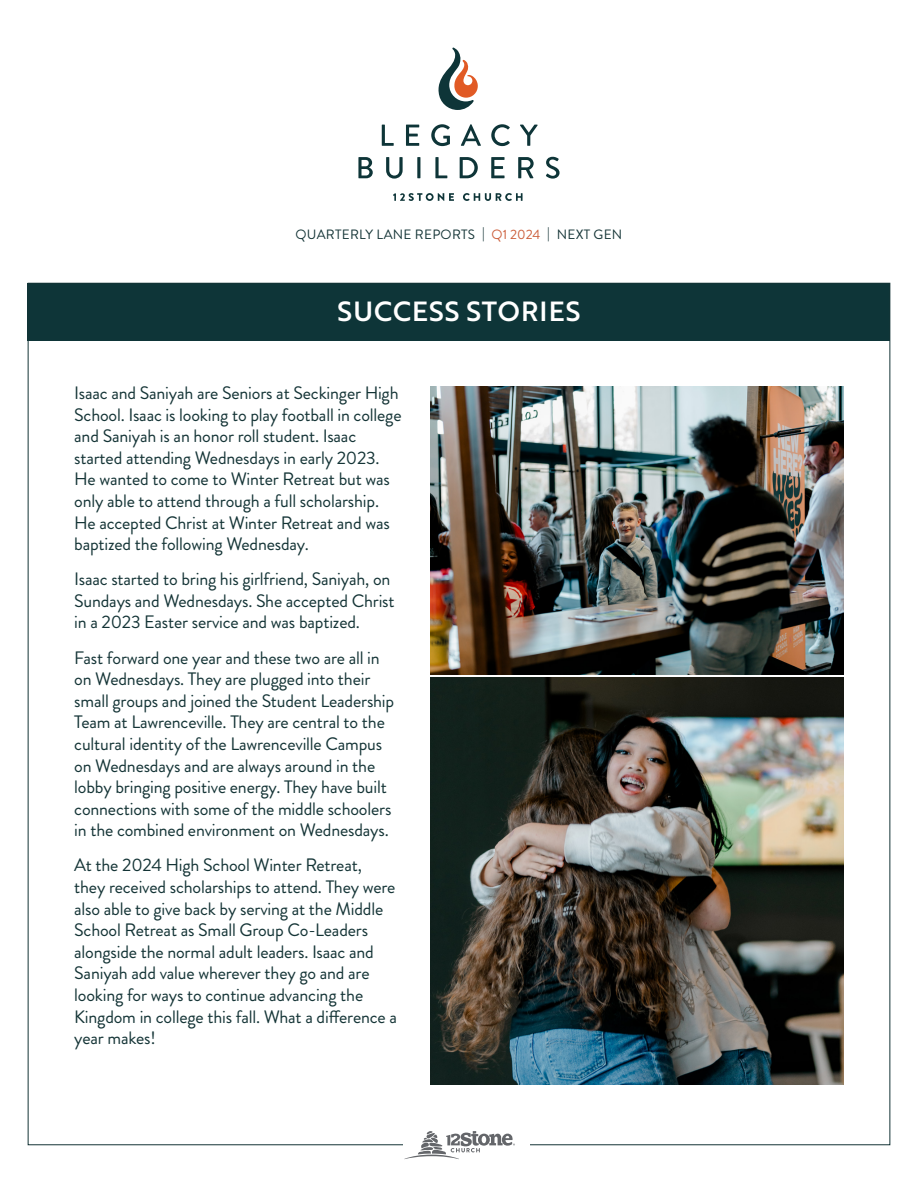
<style>
.page{position:relative;width:918px;height:1188px;background:#fff}
.page>*{position:absolute;margin:0;border:0;box-sizing:border-box;transform-origin:0 0}
.t1{font:27px "Brother 1816 Medium";letter-spacing:.04em;color:#fff}
.success_body{font:18px/21.6px "Brandon Grotesque";letter-spacing:-.01em;color:#143436}
.t2{font:13.5px "Brandon Grotesque";letter-spacing:.02em;color:#143436}
.s1{color:#cc5f3c}
</style>
<div class="page">
<div style="left:28px;top:283px;width:862px;height:57px;background:#0e3538"></div>
<svg style="left:382px;top:125px;width:12px;height:21px"></svg>
<svg style="left:406px;top:125px;width:13px;height:21px"></svg>
<svg style="left:431px;top:124px;width:19px;height:22px"></svg>
<svg style="left:461px;top:124px;width:20px;height:22px"></svg>
<svg style="left:491px;top:124px;width:19px;height:22px"></svg>
<svg style="left:520px;top:125px;width:18px;height:21px"></svg>
<svg style="left:358px;top:157px;width:15px;height:21px"></svg>
<svg style="left:386px;top:157px;width:17px;height:22px"></svg>
<hr style="left:417px;top:157px;width:3px;height:21px;background:#0e3538">
<svg style="left:435px;top:157px;width:12px;height:21px"></svg>
<svg style="left:460px;top:157px;width:18px;height:21px"></svg>
<svg style="left:491px;top:157px;width:14px;height:21px"></svg>
<svg style="left:518px;top:157px;width:16px;height:21px"></svg>
<svg style="left:546px;top:157px;width:14px;height:22px"></svg>
<svg style="left:393px;top:193px;width:61px;height:8px"></svg>
<svg style="left:463px;top:193px;width:60px;height:8px"></svg>
<svg style="left:438px;top:48px;width:40px;height:62px"></svg>
<svg style="left:404px;top:1131px;width:111px;height:28px"></svg>
<img style="left:430px;top:386px;width:414px;height:288px">
<img style="left:430px;top:677px;width:414px;height:407px">
<p class="t2" style="left:295px;top:225px;width:328px">QUARTERLY LANE REPORTS | <span class="s1">Q1 2024</span> | NEXT GEN</p>
<p class="t1" style="left:338px;top:291px;width:244px">SUCCESS STORIES</p>
<p class="success_body" style="left:74px;top:382px;width:329px">Isaac and Saniyah are Seniors at Seckinger High School. Isaac is looking to play football in college and Saniyah is an honor roll student. Isaac started attending Wednesdays in early 2023.<br>He wanted to come to Winter Retreat but was only able to attend through a full scholarship.<br>He accepted Christ at Winter Retreat and was baptized the following Wednesday.</p>
<p class="success_body" style="left:74px;top:568px;width:322px">Isaac started to bring his girlfriend, Saniyah, on<br>Sundays and Wednesdays. She accepted Christ in a 2023 Easter service and was baptized.</p>
<p class="success_body" style="left:74px;top:647px;width:322px">Fast forward one year and these two are all in on Wednesdays. They are plugged into their small groups and joined the Student Leadership Team at Lawrenceville. They are central to the cultural identity of the Lawrenceville Campus on Wednesdays and are always around in the lobby bringing positive energy. They have built connections with some of the middle schoolers in the combined environment on Wednesdays.</p>
<p class="success_body" style="left:74px;top:855px;width:324px">At the 2024 High School Winter Retreat, they received scholarships to attend. They were also able to give back by serving at the Middle School Retreat as Small Group Co-Leaders alongside the normal adult leaders. Isaac and Saniyah add value wherever they go and are looking for ways to continue advancing the Kingdom in college this fall. What a difference a year makes!</p>
</div>
